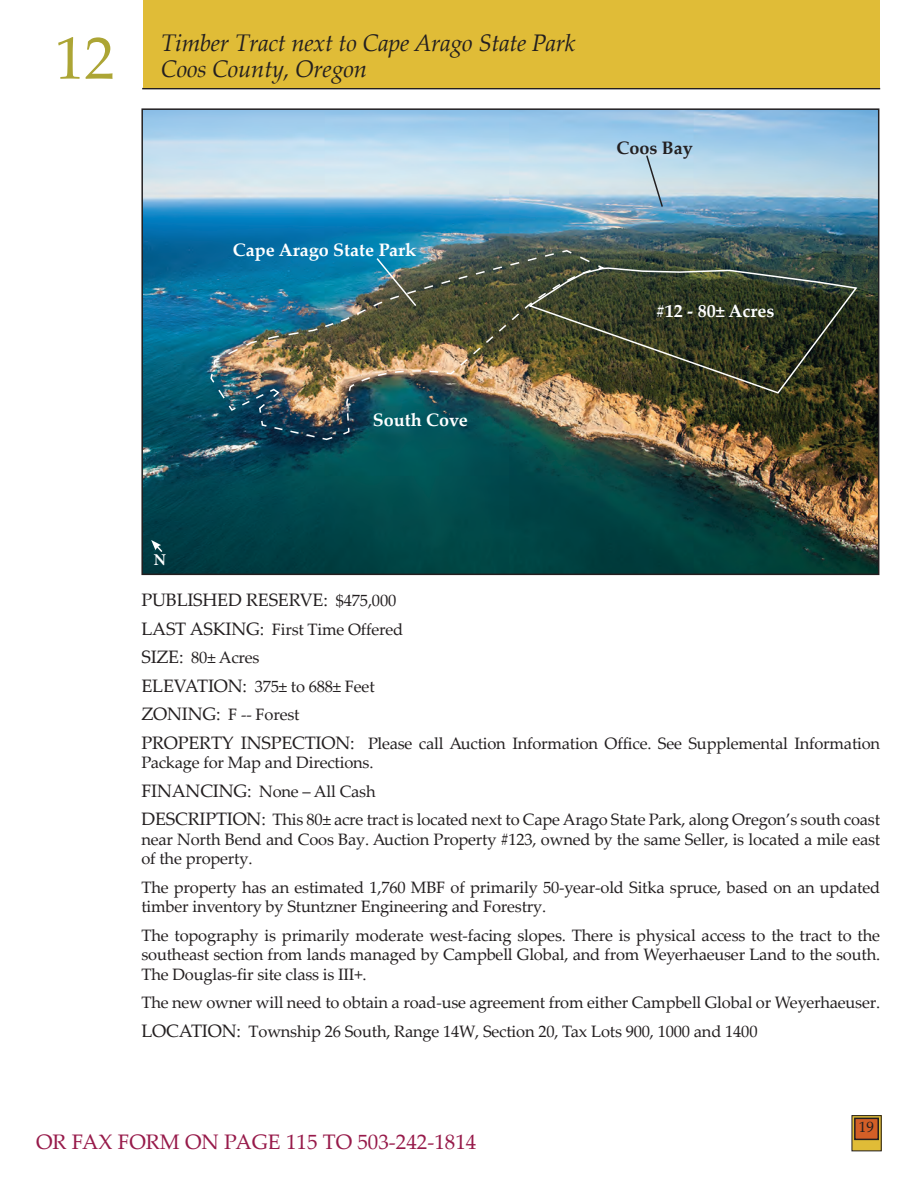
<style>
.page{position:relative;width:918px;height:1188px;background:#fff}
.page>*{position:absolute;margin:0;border:0;box-sizing:border-box;transform-origin:0 0}
.t1{font:60px "Palatino Linotype";color:#aca535}
.t2{font:italic 24px/25.5px "Palatino Linotype";letter-spacing:-.01em;color:#231f20}
.t3{font:21px "Palatino Linotype";color:#971a4a}
.t4{font:700 18px "Palatino Linotype";color:#fff}
.t5{font:18px "Palatino Linotype";letter-spacing:-.01em;color:#231f20}
.t6{font:700 18px "Palatino Linotype";color:#231f20}
.t7{font:16.5px/28.5px "Palatino Linotype";letter-spacing:-.01em;color:#231f20}
.t8{font:700 16.5px "Minion Pro";color:#fff}
.t9{font:15px "Palatino Linotype";color:#231f20}
.s1{font-size:16.5px}
.s2{font-size:18px}
</style>
<div class="page">
<svg style="left:854px;top:1117px;width:26px;height:32px"></svg>
<div style="left:852px;top:1115px;width:30px;height:36px;border:1px solid #231f20"></div>
<div style="left:855px;top:1118px;width:23px;height:21px;background:#d35f27"></div>
<div style="left:854px;top:1118px;width:25px;height:22px;border:2px solid #231f20"></div>
<hr style="left:142px;top:88px;width:738px;height:1px;background:#231f20">
<div style="left:143px;top:0;width:736px;height:88px;background:#e0bc37"></div>
<img style="left:144px;top:111px;width:732px;height:461px">
<div style="left:141px;top:108px;width:738px;height:467px;border:2px solid #231f20"></div>
<svg style="left:151px;top:540px;width:13px;height:14px"></svg>
<img style="left:210px;top:251px;width:399px;height:190px">
<img style="left:351px;top:252px;width:508px;height:143px">
<svg style="left:645px;top:154px;width:19px;height:54px"></svg>
<h1 class="t1" style="left:55px;top:16px;width:61px">12</h1>
<h2 class="t2" style="left:161px;top:30px;width:416px">Timber Tract next to Cape Arago State Park<br>Coos County, Oregon</h2>
<p class="t4" style="left:233px;top:237px;width:185px">Cape Arago State Park</p>
<p class="t4" style="left:373px;top:407px;width:97px">South Cove</p>
<p class="t6" style="left:616px;top:135px;width:78px">Coos Bay</p>
<p class="t4" style="left:656px;top:298px;width:120px">#12 - 80± Acres</p>
<p class="t8" style="left:154px;top:548px;width:14px">N</p>
<p class="t5" style="left:141px;top:587px;width:256px">PUBLISHED RESERVE: <span class="s1">$475,000</span></p>
<p class="t7" style="left:141px;top:614px;width:740px"><span class="s2">LAST ASKING:</span> First Time Offered<br><span class="s2">SIZE:</span> 80± Acres<br><span class="s2">ELEVATION:</span> 375± to 688± Feet<br><span class="s2">ZONING:</span> F -- Forest<br><span class="s2">PROPERTY INSPECTION:</span> Please call Auction Information Office. See Supplemental Information</p>
<p class="t7" style="left:141px;top:748px;width:740px">Package for Map and Directions.<br><span class="s2">FINANCING:</span> None – All Cash<br><span class="s2">DESCRIPTION:</span> This 80± acre tract is located next to Cape Arago State Park, along Oregon’s south coast</p>
<p class="t7" style="left:141px;top:829px;width:740px;line-height:19.5px">near North Bend and Coos Bay. Auction Property #123, owned by the same Seller, is located a mile east of the property.</p>
<p class="t7" style="left:141px;top:877px;width:740px;line-height:19.5px">The property has an estimated 1,760 MBF of primarily 50-year-old Sitka spruce, based on an updated timber inventory by Stuntzner Engineering and Forestry.</p>
<p class="t7" style="left:141px;top:925px;width:740px;line-height:19.5px;text-align:justify">The topography is primarily moderate west-facing slopes. There is physical access to the tract to the southeast section from lands managed by Campbell Global, and from Weyerhaeuser Land to the south.<br>The Douglas-fir site class is III+.</p>
<p class="t7" style="left:141px;top:988px;width:740px">The new owner will need to obtain a road-use agreement from either Campbell Global or Weyerhaeuser.<br><span class="s2">LOCATION:</span> Township 26 South, Range 14W, Section 20, Tax Lots 900, 1000 and 1400</p>
<p class="t3" style="left:36px;top:1127px;width:442px">OR FAX FORM ON PAGE 115 TO 503-242-1814</p>
<p class="t9" style="left:859px;top:1117px;width:16px">19</p>
</div>
